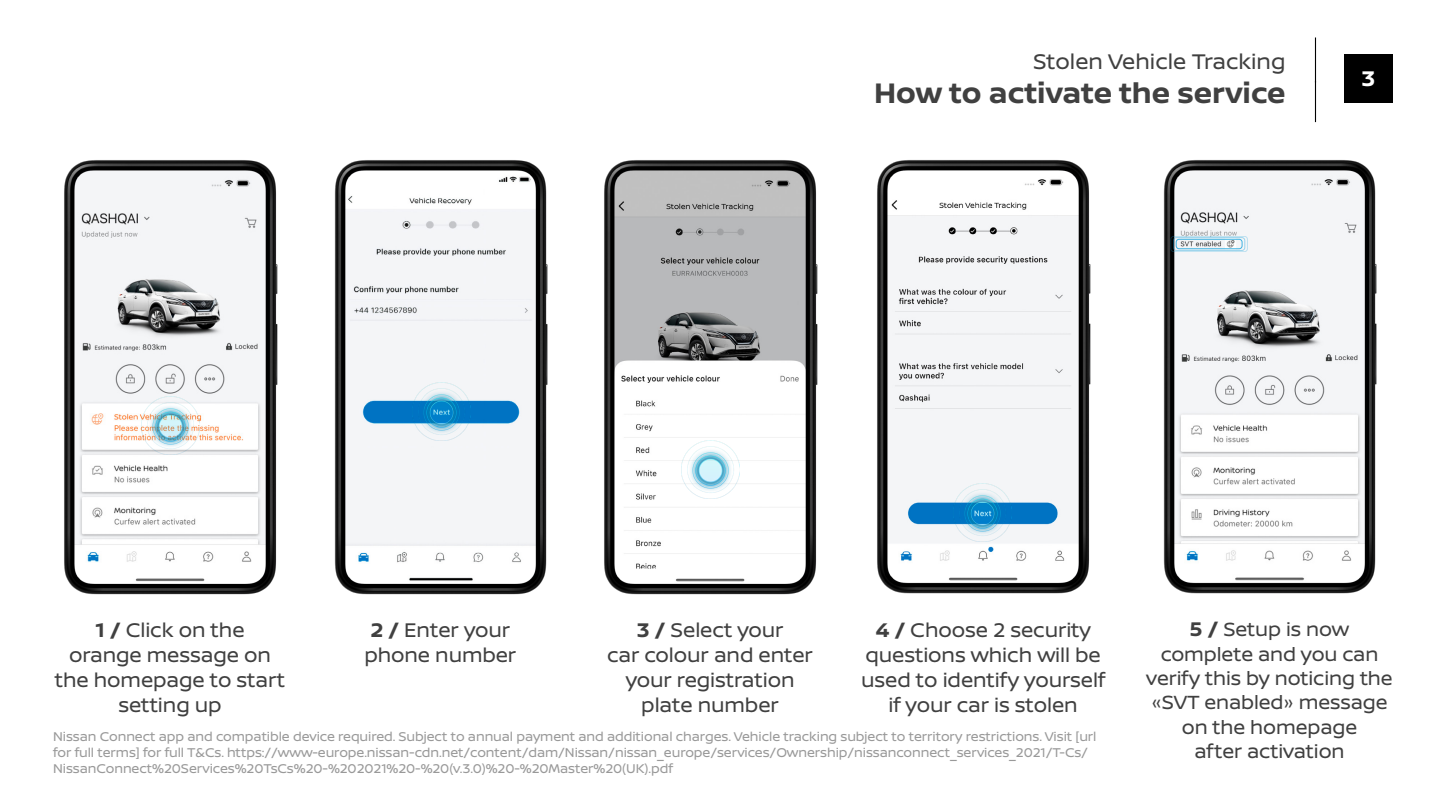
<style>
.page{position:relative;width:1440px;height:810px;background:#fff}
.page>*{position:absolute;margin:0;border:0;box-sizing:border-box;transform-origin:0 0}
.t1{font:700 30px "Nissan Brand";color:#404040}
.t2{font:22.5px "Nissan Brand";color:#404040}
.t3{font:700 22.5px "Nissan Brand";color:#fff}
.t4{font:21px/25.2px "Nissan Brand";letter-spacing:-.005em;color:#404040;text-align:center}
.t5{font:20.25px/24.3px "Nissan Brand";letter-spacing:-.005em;color:#404040;text-align:center}
.t6{font:13.5px/16.2px "Nissan Brand";letter-spacing:-.005em;color:#999}
.s1{font-weight:700}
.s2{font-weight:700;font-size:21px}
</style>
<div class="page">
<img style="left:64px;top:160px;width:214px;height:435px">
<img style="left:334px;top:160px;width:214px;height:435px">
<img style="left:604px;top:160px;width:214px;height:435px">
<img style="left:877px;top:160px;width:214px;height:434px">
<img style="left:142px;top:397px;width:58px;height:58px">
<img style="left:413px;top:382px;width:57px;height:58px">
<img style="left:681px;top:440px;width:58px;height:58px">
<img style="left:954px;top:483px;width:58px;height:58px">
<img style="left:1163px;top:160px;width:214px;height:434px">
<div style="left:1176px;top:239px;width:67px;height:10px;border:1px solid #10a1dc;border-radius:3px"></div>
<div style="left:1173px;top:237px;width:72px;height:14px;border:1px solid #10a1dc;border-radius:3px"></div>
<div style="left:1171px;top:236px;width:77px;height:16px;border:1px solid #10a1dc;border-radius:3px"></div>
<hr style="left:1315px;top:38px;width:1px;height:44px;background:#000">
<hr style="left:1315px;top:81px;width:1px;height:41px;background:#000">
<div style="left:1344px;top:54px;width:49px;height:49px;background:#000"></div>
<h2 class="t2" style="left:1033px;top:45px;width:254px">Stolen Vehicle Tracking</h2>
<h1 class="t1" style="left:874px;top:71px;width:413px">How to activate the service</h1>
<h2 class="t3" style="left:1361px;top:62px;width:16px">3</h2>
<h3 class="t4" style="left:364px;top:616px;width:154px;text-align:left"><span class="s1">2 /</span> Enter your phone number</h3>
<h3 class="t4" style="left:607px;top:616px;width:207px"><span class="s1">3 /</span> Select your<br>car colour and enter your registration plate number</h3>
<h3 class="t4" style="left:55px;top:616px;width:232px"><span class="s1">1 /</span> Click on the<br>orange message on the homepage to start setting up</h3>
<h3 class="t4" style="left:861px;top:616px;width:245px"><span class="s1">4 /</span> Choose 2 security questions which will be used to identify yourself if your car is stolen</h3>
<p class="t6" style="left:53px;top:728px;width:1045px">Nissan Connect app and compatible device required. Subject to annual payment and additional charges. Vehicle tracking subject to territory restrictions. Visit [url for full terms] for full T&amp;Cs. https://www-europe.nissan-cdn.net/content/dam/Nissan/nissan_europe/services/Ownership/nissanconnect_services_2021/T-Cs/<br>NissanConnect%20Services%20TsCs%20-%202021%20-%20(v.3.0)%20-%20Master%20(UK).pdf</p>
<h3 class="t5" style="left:1146px;top:617px;width:248px"><span class="s2">5 /</span> Setup is now complete and you can verify this by noticing the «SVT enabled» message on the homepage<br>after activation</h3>
</div>
